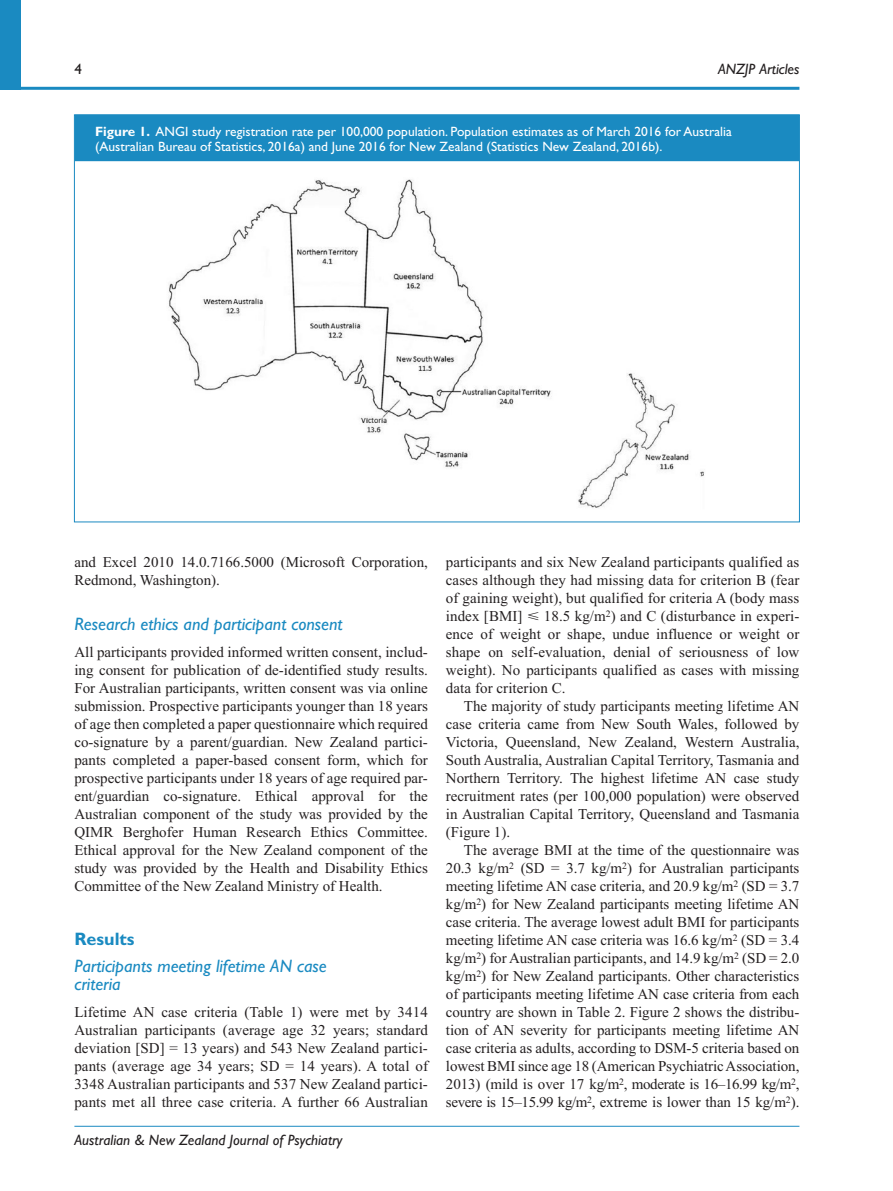
<style>
.page{position:relative;width:893px;height:1191px;background:#fff}
.page>*{position:absolute;margin:0;border:0;box-sizing:border-box;transform-origin:0 0}
.t1{font:italic 18px/18px "Gill Sans Std";color:#1a8ac1}
.t2{font:700 18px "Gill Sans Std";color:#1a8ac1}
.t3{font:15px/18px "Times New Roman";color:#231f20;text-align:justify}
.t4{font:italic 15px "Gill Sans Std";color:#231f20}
.t5{font:15px "Gill Sans Std";color:#231f20}
.t6{font:13.5px/15.8px "Gill Sans Std";color:#fff}
.s1{font-weight:700}
</style>
<div class="page">
<hr style="left:0;top:87px;width:799px;height:3px;background:#1a8ac1">
<div style="left:0;top:0;width:21px;height:89px;background:#1a8ac1"></div>
<hr style="left:74px;top:1125px;width:725px;height:1px;background:#1a8ac1">
<div style="left:75px;top:115px;width:724px;height:46px;background:#1a8ac1"></div>
<img style="left:168px;top:179px;width:536px;height:329px">
<p class="t5" style="left:74px;top:60px;width:9px">4</p>
<p class="t4" style="left:718px;top:60px;width:83px">ANZJP Articles</p>
<p class="t6" style="left:95px;top:123px;width:638px"><span class="s1">Figure 1.</span> ANGI study registration rate per 100,000 population. Population estimates as of March 2016 for Australia (Australian Bureau of Statistics, 2016a) and June 2016 for New Zealand (Statistics New Zealand, 2016b).</p>
<p class="t3" style="left:74px;top:552px;width:355px">and Excel 2010 14.0.7166.5000 (Microsoft Corporation,<br>Redmond, Washington).</p>
<p class="t1" style="left:74px;top:615px;width:270px">Research ethics and participant consent</p>
<p class="t3" style="left:74px;top:642px;width:355px">All participants provided informed written consent, includ&shy;ing consent for publication of de-identified study results.<br>For Australian participants, written consent was via online submission. Prospective participants younger than 18 years of age then completed a paper questionnaire which required co-signature by a parent/guardian. New Zealand partici&shy;pants completed a paper-based consent form, which for prospective participants under 18 years of age required par&shy;ent/guardian co-signature. Ethical approval for the Australian component of the study was provided by the QIMR Berghofer Human Research Ethics Committee.<br>Ethical approval for the New Zealand component of the study was provided by the Health and Disability Ethics Committee of the New Zealand Ministry of Health.</p>
<p class="t2" style="left:74px;top:928px;width:62px">Results</p>
<p class="t1" style="left:74px;top:957px;width:254px">Participants meeting lifetime AN case criteria</p>
<p class="t3" style="left:74px;top:1002px;width:355px">Lifetime AN case criteria (Table 1) were met by 3414<br>Australian participants (average age 32 years; standard deviation [SD] = 13 years) and 543 New Zealand partici&shy;pants (average age 34 years; SD = 14 years). A total of 3348 Australian participants and 537 New Zealand partici&shy;pants met all three case criteria. A further 66 Australian</p>
<p class="t4" style="left:74px;top:1131px;width:267px">Australian &amp; New Zealand Journal of Psychiatry</p>
<p class="t3" style="left:446px;top:552px;width:355px">participants and six New Zealand participants qualified as cases although they had missing data for criterion B (fear of gaining weight), but qualified for criteria A (body mass index [BMI] ⩽ 18.5 kg/m<sup>2</sup>) and C (disturbance in experi&shy;ence of weight or shape, undue influence or weight or shape on self-evaluation, denial of seriousness of low weight). No participants qualified as cases with missing data for criterion C.</p>
<p class="t3" style="left:446px;top:696px;width:355px;text-indent:18px">The majority of study participants meeting lifetime AN case criteria came from New South Wales, followed by Victoria, Queensland, New Zealand, Western Australia, South Australia, Australian Capital Territory, Tasmania and Northern Territory. The highest lifetime AN case study recruitment rates (per 100,000 population) were observed in Australian Capital Territory, Queensland and Tasmania (Figure 1).</p>
<p class="t3" style="left:446px;top:840px;width:355px;text-indent:18px">The average BMI at the time of the questionnaire was 20.3 kg/m<sup>2</sup> (SD = 3.7 kg/m<sup>2</sup>) for Australian participants meeting lifetime AN case criteria, and 20.9 kg/m<sup>2</sup> (SD = 3.7 kg/m<sup>2</sup>) for New Zealand participants meeting lifetime AN case criteria. The average lowest adult BMI for participants meeting lifetime AN case criteria was 16.6 kg/m<sup>2</sup> (SD = 3.4 kg/m<sup>2</sup>) for Australian participants, and 14.9 kg/m<sup>2</sup> (SD = 2.0 kg/m<sup>2</sup>) for New Zealand participants. Other characteristics of participants meeting lifetime AN case criteria from each country are shown in Table 2. Figure 2 shows the distribu&shy;tion of AN severity for participants meeting lifetime AN case criteria as adults, according to DSM-5 criteria based on lowest BMI since age 18 (American Psychiatric Association, 2013) (mild is over 17 kg/m<sup>2</sup>, moderate is 16–16.99 kg/m<sup>2</sup>, severe is 15–15.99 kg/m<sup>2</sup>, extreme is lower than 15 kg/m<sup>2</sup>).</p>
</div>
